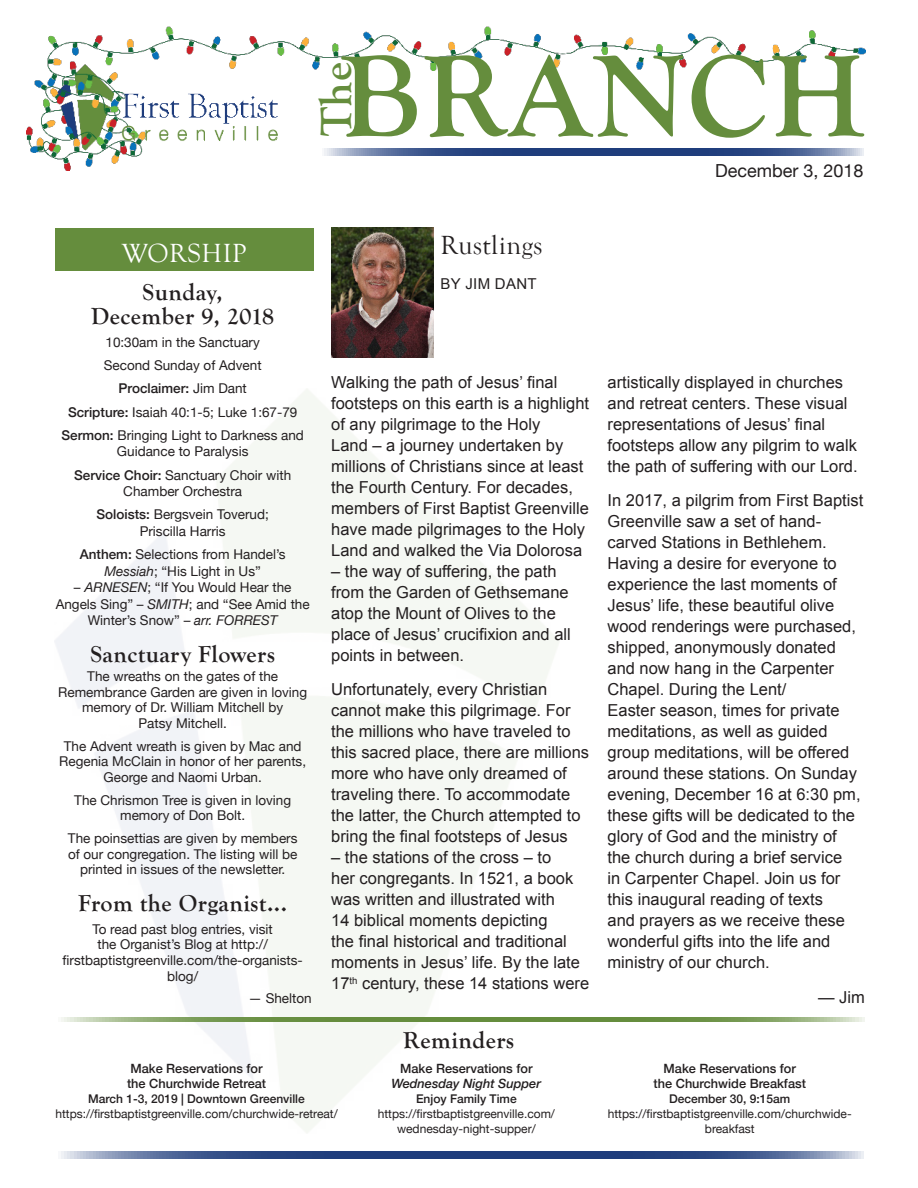
<style>
.page{position:relative;width:918px;height:1188px;background:#fff}
.page>*{position:absolute;margin:0;border:0;box-sizing:border-box;transform-origin:0 0}
.t1{font:700 120px "Goudy Old Style T";letter-spacing:.02em;color:#658d3d}
.t2{font:700 45px "Goudy Old Style T";color:#658d3d}
.Article_Title{font:27px "Goudy Old Style T";letter-spacing:.02em;color:#231f20}
.Article_Title-2{font:27px "Goudy Old Style T";letter-spacing:.02em;color:#fff}
.page1sidebarheading{font:700 24px/24px "Goudy Old Style T";letter-spacing:.02em;color:#231f20;text-align:center}
.page1sidebar_bold_to{font:700 24px "Goudy Old Style T";letter-spacing:.02em;color:#231f20}
.t3{font:300 19.5px "Helvetica Neue";letter-spacing:.43em;color:#658d3d}
.Date_of_issue{font:18px "Helvetica Neue";color:#231f20}
.t4{font:16.5px/21px "Arial";color:#231f20}
.Article_by{font:15px "Arial";letter-spacing:.02em;color:#231f20}
.page1sidebar_bold_to-2{font:13.5px/15.8px "Helvetica Neue";color:#231f20;text-align:center}
.page1sidebartext__06{font:13.5px "Helvetica Neue";color:#231f20}
.page1sidebar_bold_to-3{font:500 13.5px "Helvetica Neue";color:#231f20}
.t5{font:500 12.75px/15px "Helvetica Neue";color:#231f20}
.t6{font:italic 500 12.75px/15px "Helvetica Neue";color:#231f20;text-align:center}
.t7{font:12px/15px "Helvetica Neue";color:#231f20;text-align:center}
.s1{font-weight:400}
.s2{font-weight:500}
.s3{font-style:italic}
.s4{font-style:normal}
</style>
<div class="page">
<img style="left:27px;top:26px;width:838px;height:144px">
<svg style="left:320px;top:148px;width:544px;height:8px;background:#435c91"></svg>
<svg style="left:61px;top:1151px;width:803px;height:7px;background:#415b90"></svg>
<img style="left:118px;top:34px;width:165px;height:120px">
<svg style="left:58px;top:1017px;width:806px;height:5px;background:#7d9e5b"></svg>
<img style="left:332px;top:228px;width:101px;height:130px">
<div style="left:55px;top:229px;width:258px;height:42px;background:#658d3d"></div>
<p class="t3" style="left:122px;top:117px;width:158px">Greenville</p>
<h1 class="t1" style="left:340px;top:29px;width:526px">BRANCH</h1>
<h2 class="t2" style="left:311px;top:136px;width:76px;rotate:-90deg">The</h2>
<p class="Date_of_issue" style="left:715px;top:158px;width:150px">December 3, 2018</p>
<p class="Article_Title-2" style="left:122px;top:238px;width:126px">WORSHIP</p>
<p class="page1sidebarheading" style="left:91px;top:280px;width:185px">Sunday,<br>December 9, 2018</p>
<p class="page1sidebartext__06" style="left:106px;top:332px;width:156px">10:30am in the Sanctuary</p>
<p class="page1sidebartext__06" style="left:104px;top:356px;width:159px">Second Sunday of Advent</p>
<p class="page1sidebar_bold_to-3" style="left:119px;top:378px;width:130px">Proclaimer: <span class="s1">Jim Dant</span></p>
<p class="page1sidebar_bold_to-2" style="left:68px;top:405px;width:231px"><span class="s2">Scripture:</span> Isaiah 40:1-5; Luke 1:67-79</p>
<p class="page1sidebar_bold_to-2" style="left:61px;top:428px;width:244px;line-height:16.5px"><span class="s2">Sermon:</span> Bringing Light to Darkness and<br>Guidance to Paralysis</p>
<p class="page1sidebar_bold_to-2" style="left:74px;top:467px;width:219px;line-height:16.5px"><span class="s2">Service Choir:</span> Sanctuary Choir with<br>Chamber Orchestra</p>
<p class="page1sidebar_bold_to-2" style="left:97px;top:507px;width:174px;line-height:16.5px"><span class="s2">Soloists:</span> Bergsvein Toverud;<br>Priscilla Harris</p>
<p class="page1sidebar_bold_to-2" style="left:80px;top:547px;width:207px;line-height:16.5px"><span class="s2">Anthem:</span> Selections from Handel’s<br><span class="s3">Messiah</span>; “His Light in Us”</p>
<p class="page1sidebar_bold_to-2" style="left:56px;top:580px;width:256px;line-height:16.5px">– <span class="s3">ARNESEN</span>; “If You Would Hear the<br>Angels Sing” – <span class="s3">SMITH</span>; and “See Amid the<br>Winter’s Snow” – <span class="s3">arr. FORREST</span></p>
<p class="page1sidebarheading" style="left:90px;top:642px;width:186px">Sanctuary Flowers</p>
<p class="page1sidebar_bold_to-2" style="left:58px;top:669px;width:251px">The wreaths on the gates of the<br>Remembrance Garden are given in loving memory of Dr. William Mitchell by<br>Patsy Mitchell.</p>
<p class="page1sidebar_bold_to-2" style="left:59px;top:739px;width:248px">The Advent wreath is given by Mac and<br>Regenia McClain in honor of her parents,<br>George and Naomi Urban.</p>
<p class="page1sidebar_bold_to-2" style="left:74px;top:793px;width:218px">The Chrismon Tree is given in loving memory of Don Bolt.</p>
<p class="page1sidebar_bold_to-2" style="left:68px;top:831px;width:231px">The poinsettias are given by members of our congregation. The listing will be printed in issues of the newsletter.</p>
<p class="page1sidebar_bold_to" style="left:78px;top:890px;width:210px">From the Organist...</p>
<p class="page1sidebar_bold_to-2" style="left:63px;top:922px;width:242px">To read past blog entries, visit<br>the Organist’s Blog at http:// firstbaptistgreenville.com/the-organists&shy;blog/</p>
<p class="page1sidebar_bold_to-2" style="left:248px;top:991px;width:65px">— Shelton</p>
<p class="Article_Title" style="left:441px;top:231px;width:104px">Rustlings</p>
<p class="Article_by" style="left:441px;top:274px;width:98px">BY JIM DANT</p>
<p class="t4" style="left:331px;top:372px;width:259px">Walking the path of Jesus’ final footsteps on this earth is a highlight of any pilgrimage to the Holy<br>Land – a journey undertaken by millions of Christians since at least the Fourth Century. For decades, members of First Baptist Greenville have made pilgrimages to the Holy Land and walked the Via Dolorosa</p>
<p class="t4" style="left:331px;top:561px;width:241px">– the way of suffering, the path from the Garden of Gethsemane atop the Mount of Olives to the place of Jesus’ crucifixion and all points in between.</p>
<p class="t4" style="left:331px;top:679px;width:259px">Unfortunately, every Christian cannot make this pilgrimage. For the millions who have traveled to this sacred place, there are millions more who have only dreamed of traveling there. To accommodate the latter, the Church attempted to bring the final footsteps of Jesus</p>
<p class="t4" style="left:331px;top:847px;width:259px">– the stations of the cross – to<br>her congregants. In 1521, a book was written and illustrated with<br>14 biblical moments depicting<br>the final historical and traditional moments in Jesus’ life. By the late 17<sup>th</sup> century, these 14 stations were</p>
<p class="page1sidebarheading" style="left:403px;top:1028px;width:113px">Reminders</p>
<p class="t5" style="left:127px;top:1060px;width:141px">Make Reservations for the Churchwide Retreat</p>
<p class="t7" style="left:55px;top:1092px;width:284px"><span class="s2">March 1-3, 2019 | Downtown Greenville </span>https://firstbaptistgreenville.com/churchwide-retreat/</p>
<p class="t6" style="left:392px;top:1060px;width:151px"><span class="s4">Make Reservations for<br></span>Wednesday Night Supper</p>
<p class="t7" style="left:378px;top:1092px;width:179px"><span class="s2">Enjoy Family Time </span>https://firstbaptistgreenville.com/ wednesday-night-supper/</p>
<p class="t4" style="left:608px;top:372px;width:252px">artistically displayed in churches and retreat centers. These visual representations of Jesus’ final footsteps allow any pilgrim to walk the path of suffering with our Lord.</p>
<p class="t4" style="left:608px;top:490px;width:257px">In 2017, a pilgrim from First Baptist<br>Greenville saw a set of hand&shy;carved Stations in Bethlehem.<br>Having a desire for everyone to experience the last moments of<br>Jesus’ life, these beautiful olive wood renderings were purchased, shipped, anonymously donated and now hang in the Carpenter<br>Chapel. During the Lent/<br>Easter season, times for private meditations, as well as guided group meditations, will be offered around these stations. On Sunday evening, December 16 at 6:30 pm, these gifts will be dedicated to the glory of God and the ministry of the church during a brief service<br>in Carpenter Chapel. Join us for this inaugural reading of texts<br>and prayers as we receive these wonderful gifts into the life and ministry of our church.</p>
<p class="t4" style="left:818px;top:987px;width:48px">— Jim</p>
<p class="t5" style="left:654px;top:1060px;width:154px;text-align:center">Make Reservations for the Churchwide Breakfast</p>
<p class="t7" style="left:608px;top:1092px;width:245px"><span class="s2">December 30, 9:15am </span>https://firstbaptistgreenville.com/churchwide&shy;breakfast</p>
</div>
